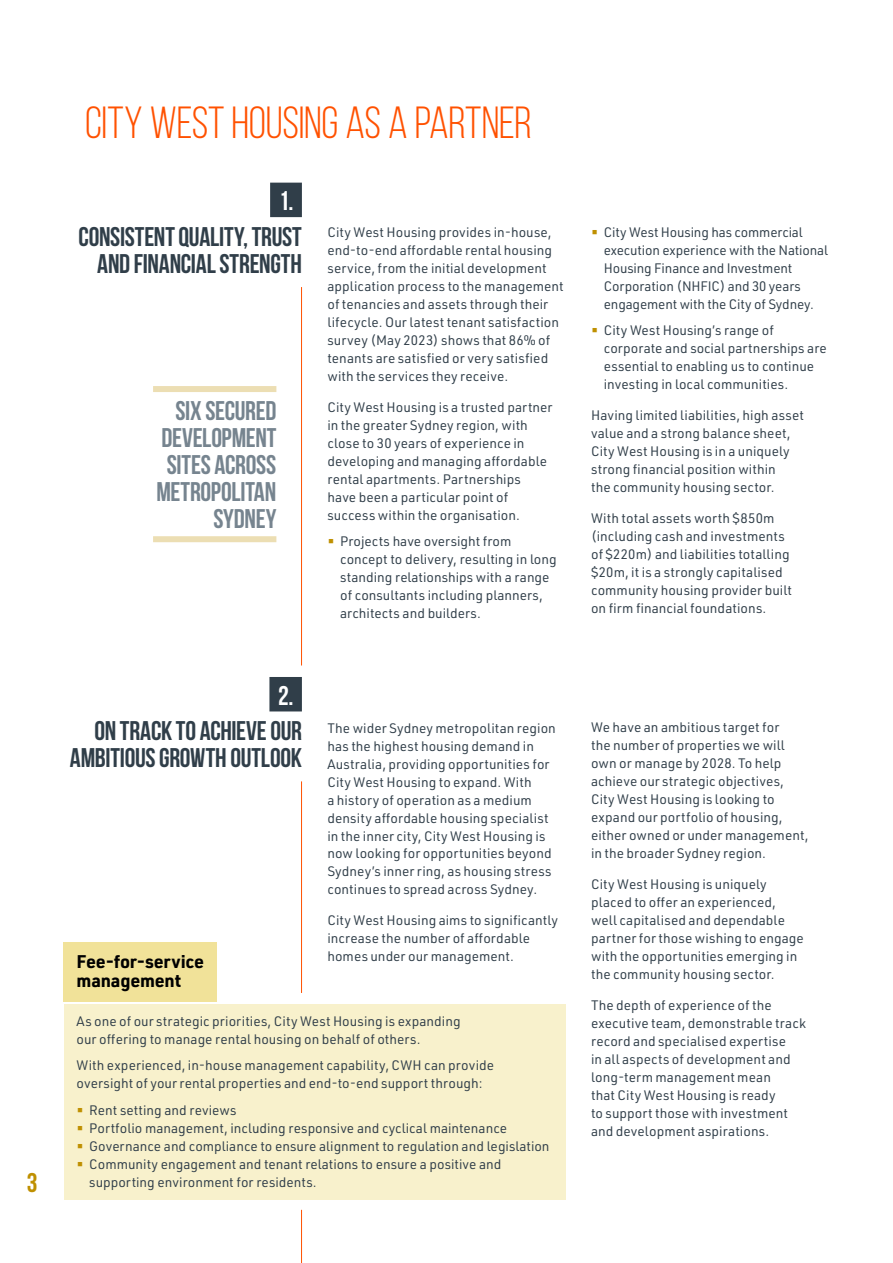
<style>
.page{position:relative;width:893px;height:1263px;background:#fff}
.page>*{position:absolute;margin:0;border:0;box-sizing:border-box;transform-origin:0 0}
.t1{font:45px "Bebas Neue";letter-spacing:-.005em;color:#ff5100}
.t2{font:700 27px/27px "Bebas Neue";letter-spacing:-.01em;color:#303e49;text-align:right}
.t3{font:700 27px/27px "Bebas Neue";letter-spacing:-.01em;color:#76848f;text-align:right}
.t4{font:700 27px "Bebas Neue";color:#fff}
.t5{font:700 27px "Bebas Neue";color:#bf9001}
.t6{font:700 18px/19.5px "URWDIN";letter-spacing:-.01em;color:#000}
.t7{font:13.5px/18px "URWDIN";letter-spacing:.005em;color:#303e49}
.s1{color:#bf9001}
</style>
<div class="page">
<hr style="left:301px;top:781px;width:1px;height:212px;background:#ff5200">
<hr style="left:301px;top:1210px;width:1px;height:53px;background:#ff5200">
<hr style="left:301px;top:287px;width:1px;height:378px;background:#ff5200">
<div style="left:270px;top:183px;width:32px;height:34px;background:#303e49"></div>
<div style="left:269px;top:677px;width:33px;height:34px;background:#303e49"></div>
<div style="left:64px;top:942px;width:153px;height:59px;background:#f1e299"></div>
<div style="left:64px;top:1003px;width:502px;height:196px;background:#f8f1cc"></div>
<div style="left:153px;top:386px;width:123px;height:6px;background:#ecdeb3"></div>
<div style="left:153px;top:536px;width:123px;height:6px;background:#ecdeb3"></div>
<h2 class="t5" style="left:27px;top:1167px;width:12px">3</h2>
<h1 class="t1" style="left:85px;top:98px;width:448px">CITY WEST HOUSING AS A PARTNER</h1>
<h2 class="t4" style="left:279px;top:186px;width:16px">1.</h2>
<h2 class="t2" style="left:79px;top:223px;width:225px">CONSISTENT QUALITY, TRUST<br>AND FINANCIAL STRENGTH</h2>
<h2 class="t3" style="left:156px;top:396px;width:121px">SIX SECURED<br>DEVELOPMENT<br>SITES ACROSS<br>METROPOLITAN<br>SYDNEY</h2>
<p class="t7" style="left:327px;top:223px;width:238px">City West Housing provides in-house, end-to-end affordable rental housing service, from the initial development application process to the management of tenancies and assets through their lifecycle. Our latest tenant satisfaction survey (May 2023) shows that 86% of tenants are satisfied or very satisfied with the services they receive.</p>
<p class="t7" style="left:327px;top:398px;width:227px">City West Housing is a trusted partner in the greater Sydney region, with close to 30 years of experience in developing and managing affordable rental apartments. Partnerships have been a particular point of success within the organisation.</p>
<p class="t7" style="left:340px;top:532px;width:218px;text-indent:-13px"><span class="s1">▬</span> Projects have oversight from concept to delivery, resulting in long standing relationships with a range of consultants including planners, architects and builders.</p>
<h2 class="t4" style="left:278px;top:680px;width:17px">2.</h2>
<h2 class="t2" style="left:70px;top:717px;width:234px">ON TRACK TO ACHIEVE OUR<br>AMBITIOUS GROWTH OUTLOOK</h2>
<h3 class="t6" style="left:77px;top:950px;width:129px">Fee-for-service management</h3>
<p class="t7" style="left:327px;top:718px;width:230px">The wider Sydney metropolitan region has the highest housing demand in Australia, providing opportunities for City West Housing to expand. With<br>a history of operation as a medium density affordable housing specialist in the inner city, City West Housing is now looking for opportunities beyond Sydney’s inner ring, as housing stress continues to spread across Sydney.</p>
<p class="t7" style="left:327px;top:911px;width:232px">City West Housing aims to significantly increase the number of affordable homes under our management.</p>
<p class="t7" style="left:77px;top:1012px;width:386px">As one of our strategic priorities, City West Housing is expanding our offering to manage rental housing on behalf of others.</p>
<p class="t7" style="left:77px;top:1056px;width:419px">With experienced, in-house management capability, CWH can provide oversight of your rental properties and end-to-end support through:</p>
<p class="t7" style="left:77px;top:1100px;width:161px"><span class="s1">▬</span> Rent setting and reviews</p>
<p class="t7" style="left:77px;top:1118px;width:432px"><span class="s1">▬</span> Portfolio management, including responsive and cyclical maintenance</p>
<p class="t7" style="left:77px;top:1136px;width:475px"><span class="s1">▬</span> Governance and compliance to ensure alignment to regulation and legislation</p>
<p class="t7" style="left:77px;top:1154px;width:426px"><span class="s1">▬</span> Community engagement and tenant relations to ensure a positive and</p>
<p class="t7" style="left:89px;top:1172px;width:229px">supporting environment for residents.</p>
<p class="t7" style="left:604px;top:223px;width:226px;text-indent:-13px"><span class="s1">▬</span> City West Housing has commercial execution experience with the National Housing Finance and Investment Corporation (NHFIC) and 30 years engagement with the City of Sydney.</p>
<p class="t7" style="left:604px;top:321px;width:225px;text-indent:-13px"><span class="s1">▬</span> City West Housing’s range of corporate and social partnerships are essential to enabling us to continue investing in local communities.</p>
<p class="t7" style="left:591px;top:406px;width:215px">Having limited liabilities, high asset value and a strong balance sheet, City West Housing is in a uniquely strong financial position within<br>the community housing sector.</p>
<p class="t7" style="left:591px;top:509px;width:202px">With total assets worth $850m (including cash and investments of $220m) and liabilities totalling $20m, it is a strongly capitalised community housing provider built on firm financial foundations.</p>
<p class="t7" style="left:591px;top:718px;width:219px">We have an ambitious target for<br>the number of properties we will own or manage by 2028. To help achieve our strategic objectives,<br>City West Housing is looking to expand our portfolio of housing, either owned or under management, in the broader Sydney region.</p>
<p class="t7" style="left:591px;top:875px;width:214px">City West Housing is uniquely placed to offer an experienced, well capitalised and dependable partner for those wishing to engage with the opportunities emerging in the community housing sector.</p>
<p class="t7" style="left:591px;top:996px;width:216px">The depth of experience of the executive team, demonstrable track record and specialised expertise<br>in all aspects of development and long-term management mean<br>that City West Housing is ready<br>to support those with investment and development aspirations.</p>
</div>
